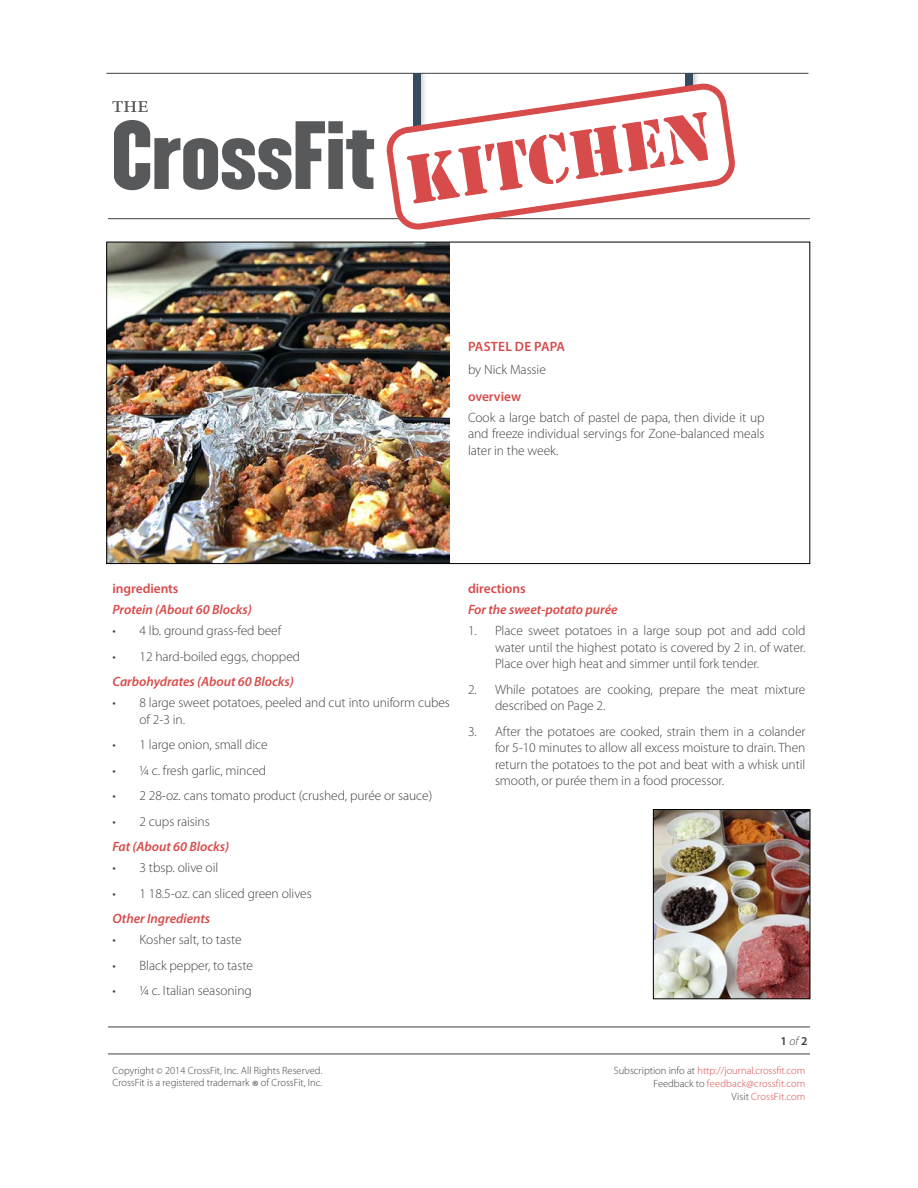
<style>
.page{position:relative;width:918px;height:1188px;background:#fff}
.page>*{position:absolute;margin:0;border:0;box-sizing:border-box;transform-origin:0 0}
.t1{font:63.9px "Stencil Std";color:#d74b4a}
.t2{font:300 13.5px/16.5px "Myriad Pro";letter-spacing:-.005em;color:#414042;text-align:justify}
.t3{font:italic 600 13.5px "Myriad Pro";letter-spacing:-.005em;color:#d74b4a}
.t4{font:600 13.5px "Myriad Pro";letter-spacing:-.005em;color:#d74b4a}
.t5{font:600 13.5px "Myriad Pro";letter-spacing:.015em;color:#d74b4a}
.t6{font:600 12px "Myriad Pro";color:#414042}
.t7{font:300 10.5px/12.6px "Myriad Pro";color:#d74b4a;text-align:right}
.t8{font:300 10.5px/12px "Myriad Pro";color:#414042}
.s1{font-weight:300;font-style:italic}
.s2{font-size:9px}
.s3{font-size:16.5px}
.s4{color:#414042}
</style>
<div class="page">
<hr style="left:108px;top:1054px;width:702px;height:1px;background:#414042">
<hr style="left:108px;top:218px;width:702px;height:1px;background:#414042">
<hr style="left:106px;top:73px;width:702px;height:1px;background:#414042">
<svg style="left:114px;top:120px;width:260px;height:70px"></svg>
<svg style="left:113px;top:101px;width:35px;height:11px"></svg>
<img style="left:421px;top:74px;width:4px;height:4px">
<div style="left:413px;top:74px;width:8px;height:67px;background:#364c5e"></div>
<img style="left:693px;top:74px;width:4px;height:4px">
<div style="left:685px;top:74px;width:8px;height:52px;background:#364c5e"></div>
<svg style="left:381px;top:78px;width:358px;height:152px"></svg>
<img style="left:108px;top:244px;width:342px;height:318px">
<img style="left:655px;top:811px;width:153px;height:186px">
<div style="left:653px;top:809px;width:157px;height:190px;border:1px solid #000"></div>
<hr style="left:108px;top:1027px;width:702px;height:1px;background:#414042">
<h1 class="t1" style="left:400px;top:141px;width:310px;rotate:-9deg">KITCHEN</h1>
<p class="t5" style="left:468px;top:338px;width:99px">PASTEL DE PAPA</p>
<p class="t2" style="left:468px;top:361px;width:79px">by Nick Massie</p>
<p class="t4" style="left:468px;top:387px;width:55px">overview</p>
<p class="t2" style="left:468px;top:409px;width:298px">Cook a large batch of pastel de papa, then divide it up and freeze individual servings for Zone-balanced meals later in the week.</p>
<p class="t4" style="left:113px;top:580px;width:68px">ingredients</p>
<p class="t3" style="left:113px;top:601px;width:141px">Protein (About 60 Blocks)</p>
<p class="t2" style="left:113px;top:623px;width:170px">• 4 lb. ground grass-fed beef</p>
<p class="t2" style="left:113px;top:648px;width:189px">• 12 hard-boiled eggs, chopped</p>
<p class="t3" style="left:113px;top:673px;width:183px">Carbohydrates (About 60 Blocks)</p>
<p class="t2" style="left:140px;top:695px;width:312px;text-indent:-27px">• 8 large sweet potatoes, peeled and cut into uniform cubes of 2-3 in.</p>
<p class="t2" style="left:113px;top:737px;width:157px">• 1 large onion, small dice</p>
<p class="t2" style="left:113px;top:762px;width:155px">• ¼ c. fresh garlic, minced</p>
<p class="t2" style="left:113px;top:788px;width:321px">• 2 28-oz. cans tomato product (crushed, purée or sauce)</p>
<p class="t2" style="left:113px;top:813px;width:99px">• 2 cups raisins</p>
<p class="t3" style="left:113px;top:838px;width:118px">Fat (About 60 Blocks)</p>
<p class="t2" style="left:113px;top:860px;width:107px">• 3 tbsp. olive oil</p>
<p class="t2" style="left:113px;top:885px;width:201px">• 1 18.5-oz. can sliced green olives</p>
<p class="t3" style="left:113px;top:910px;width:99px">Other Ingredients</p>
<p class="t2" style="left:113px;top:932px;width:131px">• Kosher salt, to taste</p>
<p class="t2" style="left:113px;top:957px;width:142px">• Black pepper, to taste</p>
<p class="t2" style="left:113px;top:983px;width:141px">• ¼ c. Italian seasoning</p>
<p class="t4" style="left:468px;top:580px;width:59px">directions</p>
<p class="t3" style="left:468px;top:601px;width:151px">For the sweet-potato purée</p>
<p class="t2" style="left:495px;top:623px;width:312px;text-indent:-27px">1. Place sweet potatoes in a large soup pot and add cold water until the highest potato is covered by 2 in. of water.<br>Place over high heat and simmer until fork tender.</p>
<p class="t2" style="left:495px;top:681px;width:312px;text-indent:-27px">2. While potatoes are cooking, prepare the meat mixture described on Page 2.</p>
<p class="t2" style="left:495px;top:723px;width:312px;text-indent:-27px">3. After the potatoes are cooked, strain them in a colander for 5-10 minutes to allow all excess moisture to drain. Then return the potatoes to the pot and beat with a whisk until smooth, or purée them in a food processor.</p>
<p class="t6" style="left:781px;top:1034px;width:29px">1<span class="s1">of</span>2</p>
<p class="t8" style="left:112px;top:1065px;width:211px">Copyright <span class="s2">©</span> 2014 CrossFit, Inc. All Rights Reserved.<br>CrossFit is a registered trademark <span class="s3">®</span> of CrossFit, Inc.</p>
<p class="t7" style="left:614px;top:1065px;width:193px"><span class="s4">Subscription info at</span> http://journal.crossfit.com<br><span class="s4">Feedback to</span> feedback@crossfit.com<br><span class="s4">Visit</span> CrossFit.com</p>
</div>
